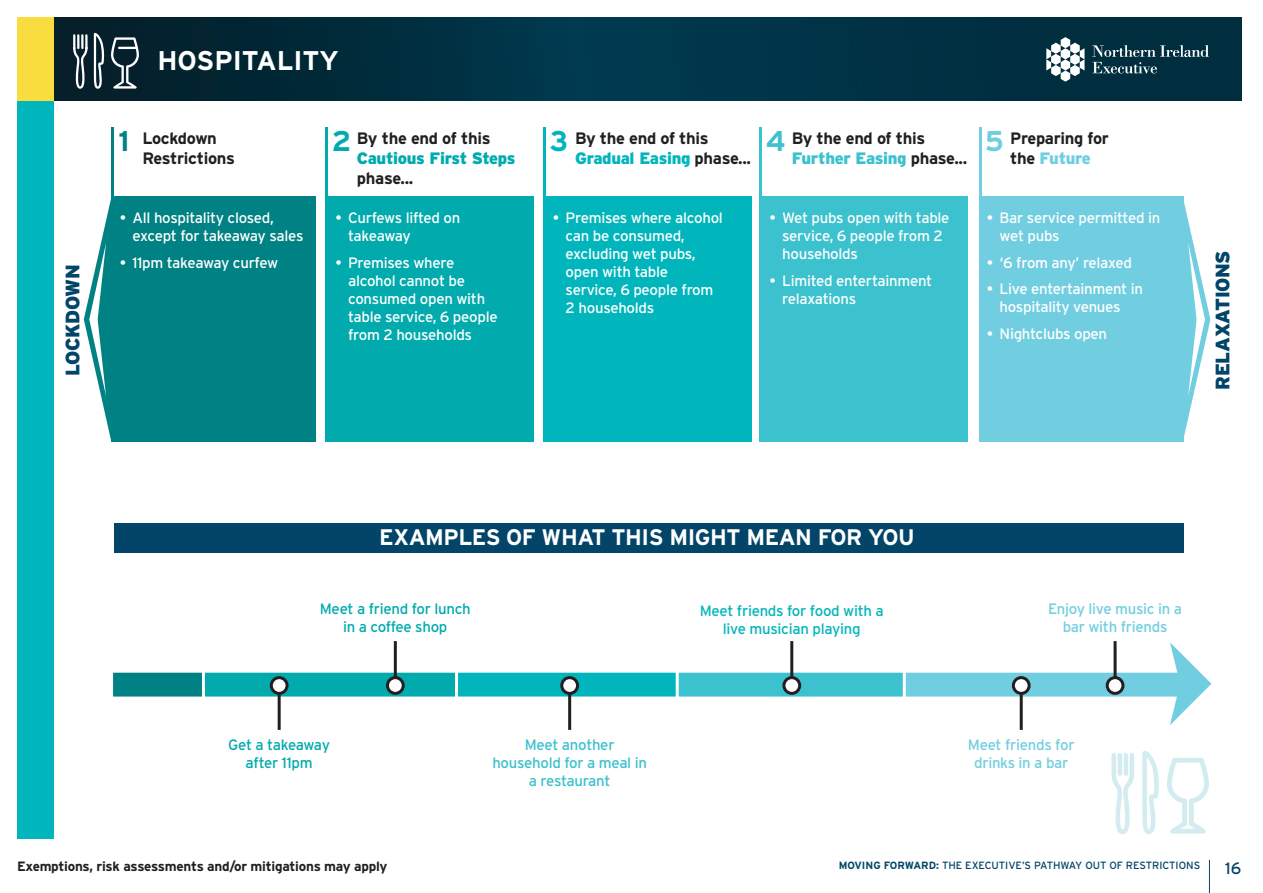
<style>
.page{position:relative;width:1263px;height:893px;background:#fff}
.page>*{position:absolute;margin:0;border:0;box-sizing:border-box;transform-origin:0 0}
.t1{font:700 28.5px "Interstate";color:#008183}
.t2{font:700 28.5px "Interstate";color:#00aaad}
.t3{font:700 28.5px "Interstate";color:#00b6bc}
.t4{font:700 28.5px "Interstate";color:#3cc1ce}
.t5{font:700 28.5px "Interstate";color:#71cee1}
.t6{font:700 27px "Interstate";color:#fff}
.t7{font:700 22.5px "Interstate";letter-spacing:-.02em;color:#fff}
.t8{font:900 19.5px "Interstate";letter-spacing:-.02em;color:#024568}
.t9{font:700 16.5px/19.8px "Interstate";letter-spacing:-.02em;color:#231f20}
.t10{font:900 16.5px "Interstate";letter-spacing:-.02em;color:#00b6bc}
.t11{font:900 16.5px "Interstate";letter-spacing:-.02em;color:#3cc1ce}
.t12{font:900 16.5px "Interstate";letter-spacing:-.03em;color:#71cee1}
.t13{font:16.5px "Interstate";color:#024568}
.t14{font:15px/18px "Interstate";letter-spacing:-.02em;color:#fff}
.t15{font:15px/18px "Interstate";letter-spacing:-.02em;color:#71cee1;text-align:center}
.t16{font:15px/18px "Interstate";letter-spacing:-.02em;color:#00aaad;text-align:center}
.t17{font:15px/18px "Interstate";letter-spacing:-.02em;color:#00b6bc;text-align:center}
.t18{font:15px/18px "Interstate";letter-spacing:-.02em;color:#3cc1ce;text-align:center}
.t19{font:700 13.5px "Interstate";letter-spacing:-.02em;color:#231f20}
.t20{font:10.5px "Interstate";color:#024568}
.s1{font-weight:900;color:#00aaad}
.s2{font-weight:700;color:#231f20}
.s3{font-weight:700}
</style>
<div class="page">
<div style="left:17px;top:18px;width:37px;height:821px;background:#00b6bc"></div>
<svg style="left:54px;top:18px;width:1188px;height:83px;background:#002f40"></svg>
<div style="left:17px;top:18px;width:37px;height:83px;background:#f9dc3e"></div>
<hr style="left:1209px;top:860px;width:1px;height:33px;background:#024568">
<svg style="left:1046px;top:37px;width:38px;height:45px"></svg>
<svg style="left:1092px;top:45px;width:117px;height:28px;background:#2a505f"></svg>
<div style="left:110px;top:670px;width:1075px;height:30px;background:#71cee1;border:3px solid #fff"></div>
<svg style="left:1170px;top:642px;width:41px;height:83px"></svg>
<div style="left:112px;top:197px;width:204px;height:245px;background:#008183"></div>
<hr style="left:112px;top:128px;width:2px;height:69px;background:#008183">
<hr style="left:325px;top:128px;width:3px;height:69px;background:#00aaad">
<hr style="left:543px;top:128px;width:2px;height:69px;background:#00b6bc">
<div style="left:325px;top:197px;width:209px;height:245px;background:#00aaad"></div>
<div style="left:543px;top:197px;width:208px;height:245px;background:#00b6bc"></div>
<div style="left:759px;top:197px;width:209px;height:245px;background:#3cc1ce"></div>
<div style="left:979px;top:197px;width:204px;height:245px;background:#71cee1"></div>
<svg style="left:1183px;top:197px;width:27px;height:245px"></svg>
<svg style="left:84px;top:199px;width:27px;height:241px"></svg>
<div style="left:110px;top:670px;width:104px;height:30px;background:#008183;border:3px solid #fff"></div>
<div style="left:202px;top:670px;width:262px;height:30px;background:#00aaad;border:3px solid #fff"></div>
<div style="left:455px;top:670px;width:398px;height:30px;background:#00b6bc;border:3px solid #fff"></div>
<div style="left:676px;top:670px;width:230px;height:30px;background:#3cc1ce;border:3px solid #fff"></div>
<div style="left:114px;top:523px;width:1069px;height:30px;background:#024568"></div>
<hr style="left:759px;top:128px;width:3px;height:69px;background:#3cc1ce">
<hr style="left:979px;top:128px;width:2px;height:69px;background:#71cee1">
<hr style="left:278px;top:685px;width:3px;height:45px;background:#231f20">
<div style="left:271px;top:678px;width:16px;height:15px;background:#fff;border-radius:50%"></div>
<div style="left:270px;top:676px;width:19px;height:19px;border:3px solid #231f20;border-radius:50%"></div>
<hr style="left:568px;top:685px;width:3px;height:45px;background:#231f20">
<div style="left:562px;top:678px;width:15px;height:15px;background:#fff;border-radius:50%"></div>
<div style="left:560px;top:676px;width:19px;height:19px;border:3px solid #231f20;border-radius:50%"></div>
<hr style="left:1020px;top:685px;width:3px;height:45px;background:#231f20">
<div style="left:1013px;top:678px;width:16px;height:15px;background:#fff;border-radius:50%"></div>
<div style="left:1012px;top:676px;width:18px;height:19px;border:3px solid #231f20;border-radius:50%"></div>
<hr style="left:394px;top:641px;width:3px;height:44px;background:#231f20">
<div style="left:387px;top:678px;width:16px;height:15px;background:#fff;border-radius:50%"></div>
<div style="left:386px;top:676px;width:19px;height:19px;border:3px solid #231f20;border-radius:50%"></div>
<hr style="left:790px;top:641px;width:3px;height:44px;background:#231f20">
<div style="left:784px;top:678px;width:16px;height:15px;background:#fff;border-radius:50%"></div>
<div style="left:782px;top:676px;width:19px;height:19px;border:3px solid #231f20;border-radius:50%"></div>
<hr style="left:1113px;top:641px;width:3px;height:44px;background:#231f20">
<div style="left:1107px;top:678px;width:16px;height:15px;background:#fff;border-radius:50%"></div>
<div style="left:1106px;top:676px;width:18px;height:19px;border:3px solid #231f20;border-radius:50%"></div>
<svg style="left:72px;top:32px;width:67px;height:58px"></svg>
<svg style="left:1111px;top:751px;width:98px;height:83px"></svg>
<p class="t8" style="left:61px;top:376px;width:113px;rotate:-90deg">LOCKDOWN</p>
<p class="t6" style="left:157px;top:45px;width:183px">HOSPITALITY</p>
<p class="t1" style="left:119px;top:125px;width:12px">1</p>
<p class="t2" style="left:332px;top:125px;width:21px">2</p>
<p class="t3" style="left:550px;top:125px;width:20px">3</p>
<p class="t4" style="left:766px;top:125px;width:21px">4</p>
<p class="t5" style="left:985px;top:125px;width:21px">5</p>
<p class="t9" style="left:142px;top:128px;width:76px">Lockdown</p>
<p class="t9" style="left:142px;top:148px;width:94px">Restrictions</p>
<p class="t9" style="left:357px;top:128px;width:160px">By the end of this<br><span class="s1">Cautious First Steps </span>phase...</p>
<p class="t9" style="left:575px;top:128px;width:135px">By the end of this</p>
<p class="t10" style="left:575px;top:149px;width:177px">Gradual Easing <span class="s2">phase...</span></p>
<p class="t9" style="left:792px;top:128px;width:135px">By the end of this</p>
<p class="t11" style="left:792px;top:149px;width:177px">Further Easing <span class="s2">phase...</span></p>
<p class="t9" style="left:1010px;top:128px;width:100px">Preparing for</p>
<p class="t12" style="left:1010px;top:149px;width:82px"><span class="s2">the</span> Future</p>
<p class="t14" style="left:133px;top:209px;width:172px;text-indent:-13px">• All hospitality closed, except for takeaway sales</p>
<p class="t14" style="left:120px;top:254px;width:160px">• 11pm takeaway curfew</p>
<p class="t14" style="left:348px;top:209px;width:114px;text-indent:-13px">• Curfews lifted on takeaway</p>
<p class="t14" style="left:348px;top:254px;width:151px;text-indent:-13px">• Premises where alcohol cannot be consumed open with table service, 6 people from 2 households</p>
<p class="t14" style="left:566px;top:209px;width:159px;text-indent:-13px">• Premises where alcohol can be consumed, excluding wet pubs, open with table service, 6 people from<br>2 households</p>
<p class="t14" style="left:782px;top:209px;width:169px;text-indent:-13px">• Wet pubs open with table service, 6 people from 2 households</p>
<p class="t14" style="left:782px;top:272px;width:152px;text-indent:-13px">• Limited entertainment relaxations</p>
<p class="t14" style="left:1000px;top:209px;width:162px;text-indent:-13px">• Bar service permitted in wet pubs</p>
<p class="t14" style="left:987px;top:254px;width:147px">• ‘6 from any’ relaxed</p>
<p class="t14" style="left:1000px;top:280px;width:145px;text-indent:-13px">• Live entertainment in hospitality venues</p>
<p class="t14" style="left:987px;top:325px;width:122px">• Nightclubs open</p>
<p class="t8" style="left:1211px;top:390px;width:141px;rotate:-90deg">RELAXATIONS</p>
<p class="t7" style="left:379px;top:525px;width:537px">EXAMPLES OF WHAT THIS MIGHT MEAN FOR YOU</p>
<p class="t16" style="left:320px;top:600px;width:152px">Meet a friend for lunch in a coffee shop</p>
<p class="t16" style="left:228px;top:735px;width:103px">Get a takeaway after 11pm</p>
<p class="t18" style="left:492px;top:735px;width:156px">Meet another household for a meal in a restaurant</p>
<p class="t17" style="left:700px;top:601px;width:185px">Meet friends for food with a live musician playing</p>
<p class="t15" style="left:1048px;top:600px;width:136px">Enjoy live music in a bar with friends</p>
<p class="t15" style="left:968px;top:735px;width:108px">Meet friends for drinks in a bar</p>
<p class="t19" style="left:17px;top:858px;width:372px">Exemptions, risk assessments and/or mitigations may apply</p>
<p class="t20" style="left:839px;top:859px;width:363px"><span class="s3">MOVING FORWARD:</span> THE EXECUTIVE’S PATHWAY OUT OF RESTRICTIONS</p>
<p class="t13" style="left:1225px;top:859px;width:18px">16</p>
</div>
